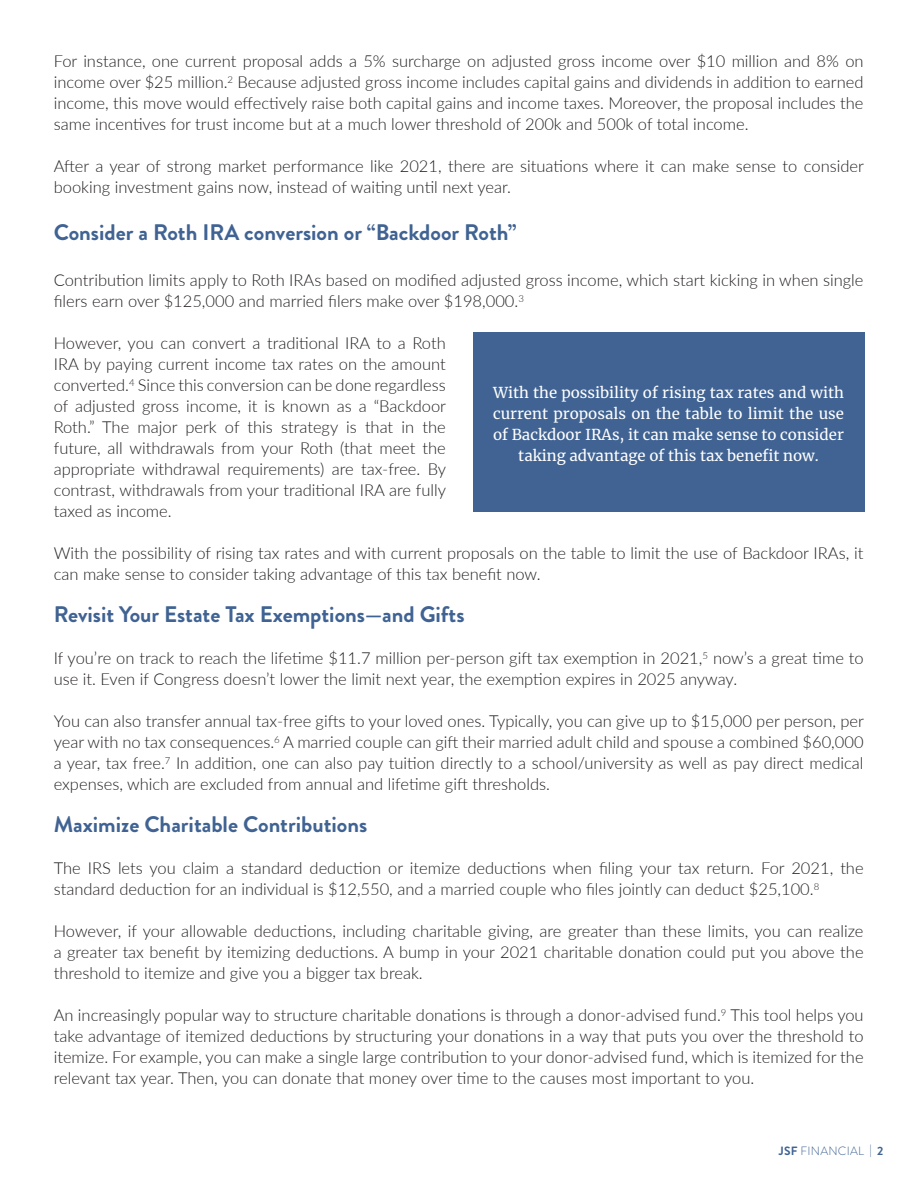
<style>
.page{position:relative;width:918px;height:1188px;background:#fff}
.page>*{position:absolute;margin:0;border:0;box-sizing:border-box;transform-origin:0 0}
.t1{font:700 22.5px "Brandon Grotesque";color:#406393}
.t2{font:300 16.5px/21px "Lato";color:#231f20;text-align:justify}
.t3{font:15px/21px "Merriweather";color:#fff;text-align:center}
.t4{font:300 12px "Brandon Grotesque";letter-spacing:.02em;color:#406393}
.s1{font-weight:700}
</style>
<div class="page">
<div style="left:473px;top:333px;width:391px;height:179px;background:#406393"></div>
<p class="t2" style="left:54px;top:50px;width:811px">For instance, one current proposal adds a 5% surcharge on adjusted gross income over $10 million and 8% on income over $25 million.<sup>2</sup> Because adjusted gross income includes capital gains and dividends in addition to earned income, this move would effectively raise both capital gains and income taxes. Moreover, the proposal includes the same incentives for trust income but at a much lower threshold of 200k and 500k of total income.</p>
<p class="t2" style="left:54px;top:155px;width:812px">After a year of strong market performance like 2021, there are situations where it can make sense to consider booking investment gains now, instead of waiting until next year.</p>
<p class="t1" style="left:54px;top:216px;width:464px">Consider a Roth IRA conversion or “Backdoor Roth”</p>
<p class="t2" style="left:54px;top:269px;width:811px">Contribution limits apply to Roth IRAs based on modified adjusted gross income, which start kicking in when single filers earn over $125,000 and married filers make over $198,000.<sup>3</sup></p>
<p class="t2" style="left:54px;top:332px;width:394px">However, you can convert a traditional IRA to a Roth IRA by paying current income tax rates on the amount converted.<sup>4</sup> Since this conversion can be done regardless of adjusted gross income, it is known as a “Backdoor Roth.” The major perk of this strategy is that in the future, all withdrawals from your Roth (that meet the appropriate withdrawal requirements) are tax-free. By contrast, withdrawals from your traditional IRA are fully taxed as income.</p>
<p class="t2" style="left:54px;top:542px;width:811px">With the possibility of rising tax rates and with current proposals on the table to limit the use of Backdoor IRAs, it can make sense to consider taking advantage of this tax benefit now.</p>
<p class="t1" style="left:54px;top:599px;width:412px">Revisit Your Estate Tax Exemptions—and Gifts</p>
<p class="t2" style="left:54px;top:647px;width:811px">If you’re on track to reach the lifetime $11.7 million per-person gift tax exemption in 2021,<sup>5</sup> now’s a great time to use it. Even if Congress doesn’t lower the limit next year, the exemption expires in 2025 anyway.</p>
<p class="t2" style="left:54px;top:710px;width:812px">You can also transfer annual tax-free gifts to your loved ones. Typically, you can give up to $15,000 per person, per year with no tax consequences.<sup>6</sup> A married couple can gift their married adult child and spouse a combined $60,000 a year, tax free.<sup>7</sup> In addition, one can also pay tuition directly to a school/university as well as pay direct medical expenses, which are excluded from annual and lifetime gift thresholds.</p>
<p class="t1" style="left:54px;top:809px;width:315px">Maximize Charitable Contributions</p>
<p class="t2" style="left:54px;top:857px;width:811px">The IRS lets you claim a standard deduction or itemize deductions when filing your tax return. For 2021, the standard deduction for an individual is $12,550, and a married couple who files jointly can deduct $25,100.<sup>8</sup></p>
<p class="t2" style="left:54px;top:920px;width:811px">However, if your allowable deductions, including charitable giving, are greater than these limits, you can realize a greater tax benefit by itemizing deductions. A bump in your 2021 charitable donation could put you above the threshold to itemize and give you a bigger tax break.</p>
<p class="t2" style="left:54px;top:1004px;width:811px">An increasingly popular way to structure charitable donations is through a donor-advised fund.<sup>9</sup> This tool helps you take advantage of itemized deductions by structuring your donations in a way that puts you over the threshold to itemize. For example, you can make a single large contribution to your donor-advised fund, which is itemized for the relevant tax year. Then, you can donate that money over time to the causes most important to you.</p>
<p class="t3" style="left:493px;top:382px;width:353px">With the possibility of rising tax rates and with current proposals on the table to limit the use of Backdoor IRAs, it can make sense to consider taking advantage of this tax benefit now.</p>
<p class="t4" style="left:779px;top:1143px;width:106px"><span class="s1">JSF</span> FINANCIAL | <span class="s1">2</span></p>
</div>
